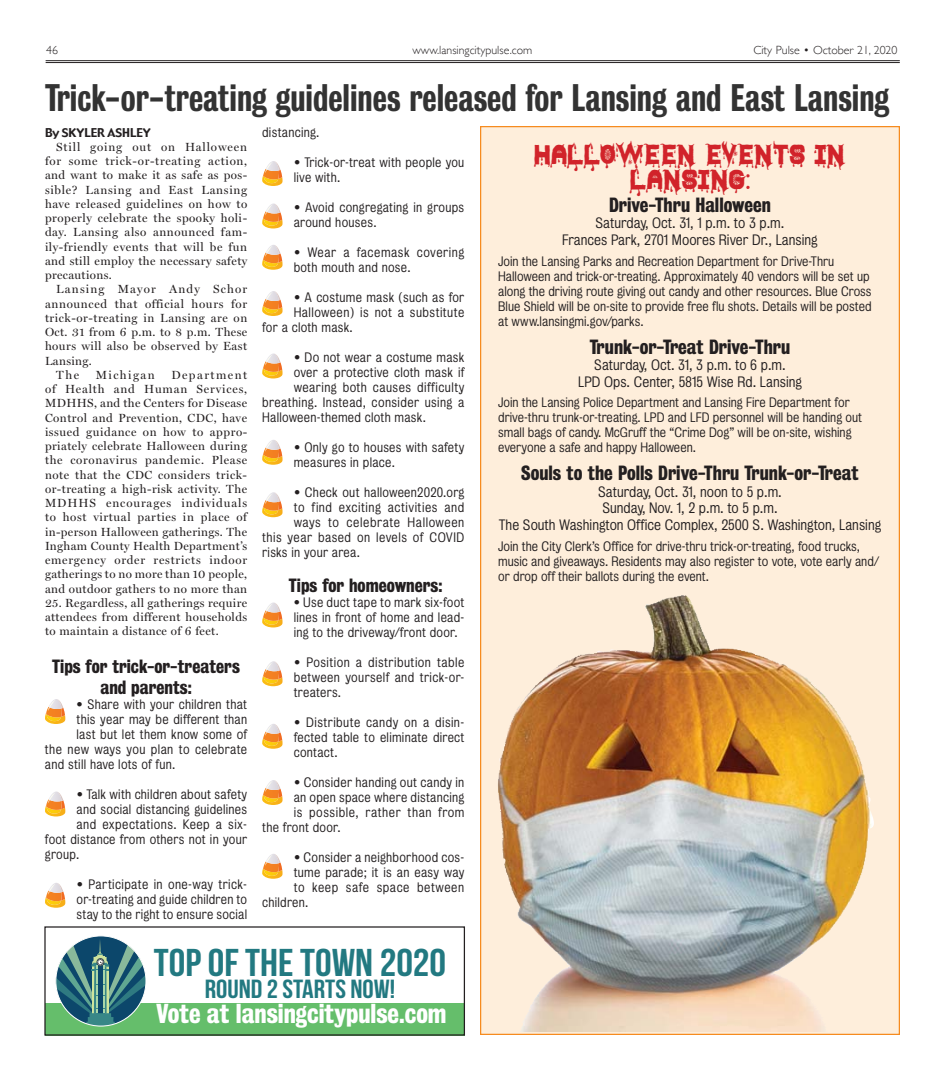
<style>
.page{position:relative;width:945px;height:1080px;background:#fff}
.page>*{position:absolute;margin:0;border:0;box-sizing:border-box;transform-origin:0 0}
.t1{font:700 38.75px "Bebas Neue";color:#227981;scale:1.08 1}
.Heading_1{font:35px "Bureau Grotesque Three Five";color:#333}
.t2{font:700 26.25px "Bebas Neue";color:#227981;scale:1.08 1}
.t3{font:25px "Bureau Grotesque Three Seven";color:#fff}
.t4{font:21.25px/25.5px "Halloween Scare St";color:#d1232a;text-align:center}
.t5{font:18.75px "Bureau Grotesque Three Seven";color:#231f20}
.t6{font:17.5px "Bureau Grotesque Three Seven";color:#231f20}
.t7{font:13.75px "Bureau Grotesque Five One";color:#231f20}
.t8{font:12.5px/15px "Bureau Grotesque Five One";letter-spacing:.02em;color:#231f20;text-align:justify}
.t9{font:12.5px/15px "Bureau Grotesque Five One";color:#231f20}
.t10{font:12.5px "Bureau Grotesque Five One";letter-spacing:.04em;color:#231f20}
.t11{font:12.5px "Bureau Grotesque Five One";letter-spacing:.045em;color:#231f20}
.t12{font:11.88px/14.2px "Miller Display";letter-spacing:.03em;color:#231f20;text-align:justify}
.t13{font:300 11.88px "Gill Sans";color:#231f20}
.t14{font:11.88px "Gadget";color:#231f20}
.t15{font:11.88px "Miller Display";letter-spacing:.12em;color:#231f20}
</style>
<div class="page">
<hr style="left:46px;top:62px;width:854px;height:1px;background:#231f20">
<hr style="left:46px;top:60px;width:854px;height:1px;background:#231f20">
<svg style="left:45px;top:699px;width:20px;height:25px"></svg>
<svg style="left:45px;top:792px;width:20px;height:24px"></svg>
<svg style="left:45px;top:883px;width:20px;height:25px"></svg>
<svg style="left:262px;top:161px;width:21px;height:25px"></svg>
<svg style="left:262px;top:204px;width:21px;height:24px"></svg>
<svg style="left:262px;top:245px;width:21px;height:25px"></svg>
<svg style="left:262px;top:291px;width:21px;height:25px"></svg>
<svg style="left:262px;top:354px;width:21px;height:24px"></svg>
<svg style="left:262px;top:440px;width:21px;height:25px"></svg>
<svg style="left:262px;top:492px;width:21px;height:25px"></svg>
<svg style="left:262px;top:603px;width:21px;height:24px"></svg>
<svg style="left:262px;top:661px;width:21px;height:25px"></svg>
<svg style="left:262px;top:724px;width:21px;height:25px"></svg>
<svg style="left:262px;top:780px;width:21px;height:25px"></svg>
<svg style="left:262px;top:854px;width:21px;height:25px"></svg>
<svg style="left:482px;top:128px;width:416px;height:905px;background:#ead8c0"></svg>
<img style="left:509px;top:595px;width:176px;height:133px">
<div style="left:45px;top:1003px;width:419px;height:33px;background:#65be6b"></div>
<svg style="left:56px;top:936px;width:90px;height:90px"></svg>
<img style="left:56px;top:936px;width:17px;height:6px">
<img style="left:132px;top:936px;width:14px;height:9px">
<div style="left:44px;top:926px;width:421px;height:110px;border:1px solid #231f20"></div>
<p class="t13" style="left:46px;top:41px;width:13px">46</p>
<p class="t13" style="left:413px;top:41px;width:121px">www.lansingcitypulse.com</p>
<p class="t13" style="left:753px;top:41px;width:146px">City Pulse • October 21, 2020</p>
<p class="Heading_1" style="left:45px;top:78px;width:846px">Trick-or-treating guidelines released for Lansing and East Lansing</p>
<p class="t4" style="left:534px;top:144px;width:313px">HALLOWEEN EVENTS IN<br>LANSING:</p>
<p class="t5" style="left:609px;top:194px;width:163px">Drive-Thru Halloween</p>
<p class="t7" style="left:596px;top:216px;width:190px">Saturday, Oct. 31, 1 p.m. to 3 p.m.</p>
<p class="t7" style="left:562px;top:232px;width:257px">Frances Park, 2701 Moores River Dr., Lansing</p>
<p class="t9" style="left:498px;top:253px;width:375px">Join the Lansing Parks and Recreation Department for Drive-Thru Halloween and trick-or-treating. Approximately 40 vendors will be set up along the driving route giving out candy and other resources. Blue Cross Blue Shield will be on-site to provide free flu shots. Details will be posted at www.lansingmi.gov/parks.</p>
<p class="t5" style="left:590px;top:336px;width:202px">Trunk-or-Treat Drive-Thru</p>
<p class="t7" style="left:594px;top:357px;width:193px">Saturday, Oct. 31, 3 p.m. to 6 p.m.</p>
<p class="t7" style="left:578px;top:374px;width:225px">LPD Ops. Center, 5815 Wise Rd. Lansing</p>
<p class="t9" style="left:498px;top:395px;width:366px">Join the Lansing Police Department and Lansing Fire Department for drive-thru trunk-or-treating. LPD and LFD personnel will be handing out small bags of candy. McGruff the “Crime Dog” will be on-site, wishing everyone a safe and happy Halloween.</p>
<p class="t5" style="left:521px;top:462px;width:339px">Souls to the Polls Drive-Thru Trunk-or-Treat</p>
<p class="t7" style="left:598px;top:484px;width:185px">Saturday, Oct. 31, noon to 5 p.m.</p>
<p class="t7" style="left:602px;top:501px;width:177px">Sunday, Nov. 1, 2 p.m. to 5 p.m.</p>
<p class="t7" style="left:499px;top:517px;width:384px">The South Washington Office Complex, 2500 S. Washington, Lansing</p>
<p class="t9" style="left:498px;top:538px;width:383px">Join the City Clerk’s Office for drive-thru trick-or-treating, food trucks, music and giveaways. Residents may also register to vote, vote early and/ or drop off their ballots during the event.</p>
<p class="t8" style="left:262px;top:125px;width:59px">distancing.</p>
<p class="t8" style="left:294px;top:155px;width:172px">• Trick-or-treat with people you live with.</p>
<p class="t8" style="left:294px;top:200px;width:172px">• Avoid congregating in groups around houses.</p>
<p class="t8" style="left:294px;top:245px;width:172px">• Wear a facemask covering both mouth and nose.</p>
<p class="t8" style="left:294px;top:290px;width:172px">• A costume mask (such as for</p>
<p class="t8" style="left:294px;top:305px;width:172px">Halloween) is not a substitute</p>
<p class="t8" style="left:262px;top:320px;width:92px">for a cloth mask.</p>
<p class="t8" style="left:294px;top:350px;width:172px">• Do not wear a costume mask</p>
<p class="t8" style="left:294px;top:365px;width:172px">over a protective cloth mask if</p>
<p class="t8" style="left:294px;top:380px;width:172px">wearing both causes difficulty</p>
<p class="t8" style="left:262px;top:395px;width:204px">breathing. Instead, consider using a</p>
<p class="t8" style="left:262px;top:410px;width:165px">Halloween-themed cloth mask.</p>
<p class="t8" style="left:294px;top:440px;width:172px">• Only go to houses with safety measures in place.</p>
<p class="t8" style="left:294px;top:485px;width:172px">• Check out halloween2020.org</p>
<p class="t10" style="left:294px;top:501px;width:172px">to find exciting activities and</p>
<p class="t11" style="left:294px;top:516px;width:172px">ways to celebrate Halloween</p>
<p class="t8" style="left:262px;top:530px;width:204px">this year based on levels of COVID</p>
<p class="t8" style="left:262px;top:545px;width:99px">risks in your area.</p>
<p class="t6" style="left:289px;top:576px;width:155px">Tips for homeowners:</p>
<p class="t8" style="left:294px;top:595px;width:172px">• Use duct tape to mark six-foot lines in front of home and lead&shy;ing to the driveway/front door.</p>
<p class="t8" style="left:294px;top:655px;width:172px">• Position a distribution table between yourself and trick-or&shy;treaters.</p>
<p class="t8" style="left:294px;top:715px;width:172px">• Distribute candy on a disin&shy;fected table to eliminate direct contact.</p>
<p class="t8" style="left:294px;top:775px;width:172px">• Consider handing out candy in</p>
<p class="t8" style="left:294px;top:790px;width:172px">an open space where distancing</p>
<p class="t10" style="left:294px;top:806px;width:172px">is possible, rather than from</p>
<p class="t8" style="left:262px;top:820px;width:80px">the front door.</p>
<p class="t8" style="left:294px;top:850px;width:172px">• Consider a neighborhood cos-</p>
<p class="t8" style="left:294px;top:865px;width:172px">tume parade; it is an easy way</p>
<p class="t11" style="left:294px;top:881px;width:172px">to keep safe space between</p>
<p class="t8" style="left:262px;top:895px;width:48px">children.</p>
<p class="t14" style="left:45px;top:125px;width:107px">By SKYLER ASHLEY</p>
<p class="t12" style="left:45px;top:140px;width:204px;text-indent:11px">Still going out on Halloween for some trick-or-treating action, and want to make it as safe as pos&shy;sible? Lansing and East Lansing have released guidelines on how to properly celebrate the spooky holi&shy;day. Lansing also announced fam&shy;ily-friendly events that will be fun and still employ the necessary safety precautions.</p>
<p class="t12" style="left:45px;top:282px;width:204px;text-indent:11px">Lansing Mayor Andy Schor announced that official hours for trick-or-treating in Lansing are on Oct. 31 from 6 p.m. to 8 p.m. These hours will also be observed by East Lansing.</p>
<p class="t12" style="left:56px;top:368px;width:24px">The</p>
<p class="t15" style="left:96px;top:368px;width:60px">Michigan</p>
<p class="t12" style="left:45px;top:368px;width:204px;text-indent:126px">Department of Health and Human Services, MDHHS, and the Centers for Disease Control and Prevention, CDC, have issued guidance on how to appro&shy;priately celebrate Halloween during the coronavirus pandemic. Please note that the CDC considers trick&shy;or-treating a high-risk activity. The MDHHS encourages individuals to host virtual parties in place of in-person Halloween gatherings. The Ingham County Health Department’s emergency order restricts indoor gatherings to no more than 10 people, and outdoor gathers to no more than</p>
<p class="t12" style="left:45px;top:596px;width:204px">25. Regardless, all gatherings require attendees from different households to maintain a distance of 6 feet.</p>
<p class="t6" style="left:52px;top:656px;width:189px">Tips for trick-or-treaters</p>
<p class="t6" style="left:100px;top:677px;width:93px">and parents:</p>
<p class="t8" style="left:77px;top:697px;width:172px">• Share with your children that</p>
<p class="t8" style="left:77px;top:712px;width:172px">this year may be different than</p>
<p class="t8" style="left:77px;top:727px;width:172px">last but let them know some of</p>
<p class="t8" style="left:45px;top:742px;width:204px">the new ways you plan to celebrate</p>
<p class="t8" style="left:45px;top:757px;width:132px">and still have lots of fun.</p>
<p class="t8" style="left:77px;top:787px;width:172px">• Talk with children about safety</p>
<p class="t8" style="left:77px;top:802px;width:172px">and social distancing guidelines</p>
<p class="t8" style="left:77px;top:817px;width:172px">and expectations. Keep a six-</p>
<p class="t8" style="left:45px;top:832px;width:204px">foot distance from others not in your</p>
<p class="t8" style="left:45px;top:847px;width:36px">group.</p>
<p class="t8" style="left:77px;top:877px;width:172px">• Participate in one-way trick&shy;or-treating and guide children to stay to the right to ensure social</p>
<p class="t1" style="left:154px;top:941px;width:272px">TOP OF THE TOWN 2020</p>
<p class="t2" style="left:205px;top:975px;width:178px">ROUND 2 STARTS NOW!</p>
<p class="t3" style="left:156px;top:999px;width:292px">Vote at lansingcitypulse.com</p>
</div>
